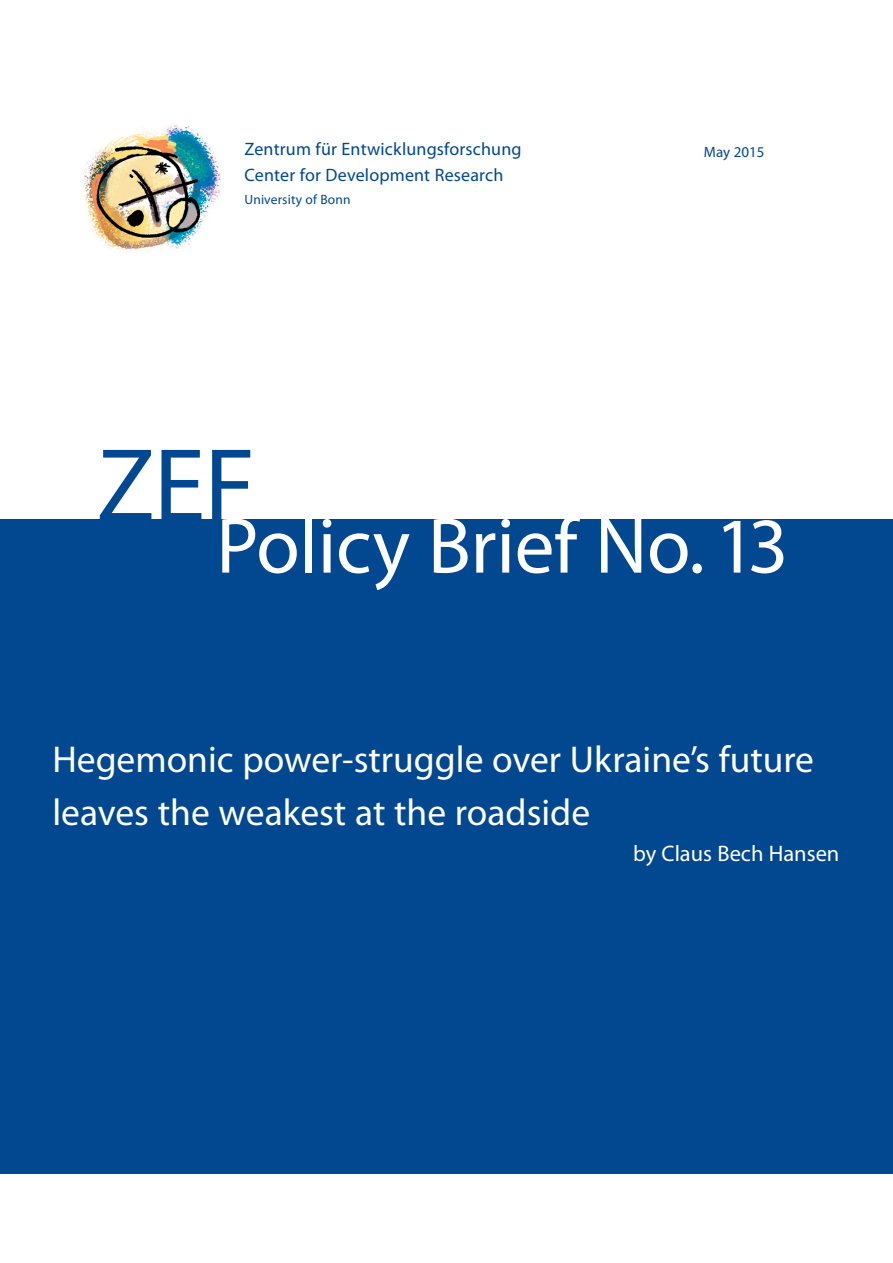
<style>
.page{position:relative;width:893px;height:1263px;background:#fff}
.page>*{position:absolute;margin:0;border:0;box-sizing:border-box;transform-origin:0 0}
.t1{font:105px "Myriad Pro";color:#014890}
.t2{font:79.5px "Myriad Pro";letter-spacing:-.005em;color:#fff}
.t3{font:37.5px "Myriad Pro";color:#fff}
.t4{font:22.5px "Myriad Pro";color:#fff}
.t5{font:18px "Myriad Pro";letter-spacing:.01em;color:#014890}
.t6{font:15px "Myriad Pro";color:#014890}
.t7{font:13.5px "Myriad Pro";letter-spacing:.01em;color:#014890}
</style>
<div class="page">
<div style="left:0;top:520px;width:893px;height:743px;background:#014890"></div>
<div style="left:0;top:1174px;width:893px;height:89px;background:#fff"></div>
<img style="left:82px;top:125px;width:139px;height:127px">
<p class="t5" style="left:244px;top:138px;width:279px">Zentrum für Entwicklungsforschung</p>
<p class="t6" style="left:704px;top:143px;width:62px">May 2015</p>
<p class="t5" style="left:244px;top:164px;width:260px">Center for Development Research</p>
<p class="t7" style="left:244px;top:191px;width:108px">University of Bonn</p>
<p class="t1" style="left:97px;top:421px;width:160px">ZEF</p>
<p class="t2" style="left:216px;top:497px;width:574px">Policy Brief No. 13</p>
<p class="t3" style="left:52px;top:736px;width:763px">Hegemonic power-struggle over Ukraine’s future</p>
<p class="t3" style="left:52px;top:789px;width:539px">leaves the weakest at the roadside</p>
<p class="t4" style="left:633px;top:839px;width:208px">by Claus Bech Hansen</p>
</div>
